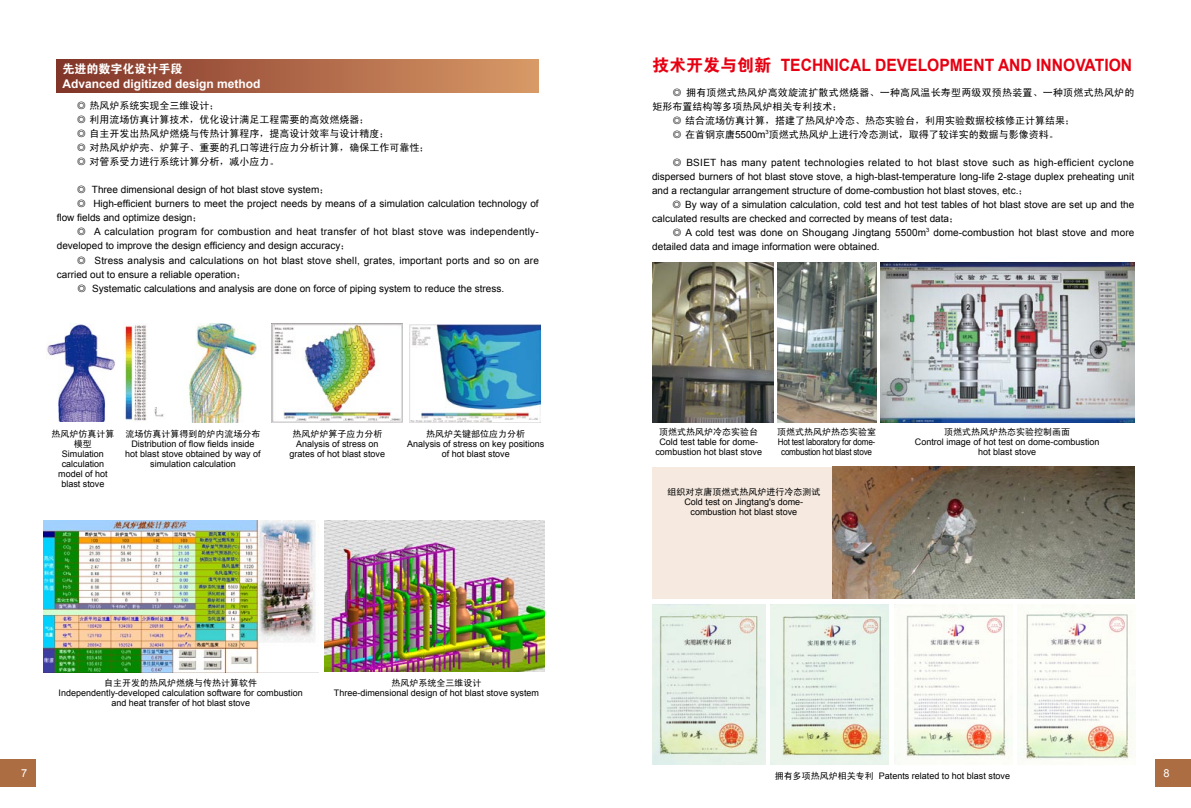
<style>
.page{position:relative;width:1191px;height:808px;background:#fff}
.page>*{position:absolute;margin:0;border:0;box-sizing:border-box;transform-origin:0 0}
.t1{font:700 17px "Arial";color:#e60012;scale:.92 1}
.t2{font:700 12px "Arial";color:#fff}
.t3{font:12px "FZDHTJW GB1 0";color:#fff}
.t4{font:11px "Arial";color:#fff}
.t5{font:10px/14px "Arial";color:#000;text-align:justify}
.t6{font:10px/14px "Sim Hei";color:#000}
.t7{font:10px "Arial";letter-spacing:.025em;color:#000}
.t8{font:10px "Sim Hei";letter-spacing:.02em;color:#000}
.t9{font:9px/10px "Arial";color:#000;text-align:center}
.t10{font:9px/10px "Sim Hei";color:#000;text-align:center}
.t11{font:9px/10px "Arial";letter-spacing:-.025em;color:#000;text-align:center;scale:.9 1}
.t12{font:5.8px "Arial";color:#000}
.s1{font-family:"Sim Hei"}
.s2{font-family:"FZDHTJW GB1 0";font-weight:400}
.s3{font-family:"Arial"}
</style>
<div class="page">
<div style="left:0;top:759px;width:36px;height:28px;background:#ac6d42"></div>
<div style="left:57px;top:60px;width:481px;height:32px;background:linear-gradient(to right,#813428,#d89966)"></div>
<div style="left:652px;top:467px;width:482px;height:131px;background:#f5e9e0"></div>
<img style="left:833px;top:467px;width:301px;height:131px">
<img style="left:324px;top:520px;width:220px;height:152px">
<img style="left:43px;top:520px;width:273px;height:152px">
<div style="left:1155px;top:759px;width:36px;height:28px;background:#ac6d42"></div>
<img style="left:410px;top:324px;width:130px;height:98px">
<img style="left:47px;top:324px;width:69px;height:98px">
<img style="left:123px;top:324px;width:134px;height:98px">
<img style="left:272px;top:324px;width:131px;height:99px">
<img style="left:653px;top:604px;width:112px;height:160px">
<img style="left:770px;top:604px;width:118px;height:160px">
<img style="left:894px;top:604px;width:118px;height:160px">
<img style="left:1019px;top:610px;width:116px;height:151px">
<img style="left:653px;top:262px;width:120px;height:161px">
<img style="left:880px;top:262px;width:255px;height:161px">
<img style="left:777px;top:262px;width:99px;height:161px">
<p class="t3" style="left:62px;top:62px;width:121px">先进的数字化设计手段</p>
<p class="t2" style="left:62px;top:75px;width:200px">Advanced digitized design method</p>
<p class="t6" style="left:77px;top:99px;width:354px">◎ 热风炉系统实现全三维设计；<br>◎ 利用流场仿真计算技术，优化设计满足工程需要的高效燃烧器；<br>◎ 自主开发出热风炉燃烧与传热计算程序，提高设计效率与设计精度；<br>◎ 对热风炉炉壳、炉箅子、重要的孔口等进行应力分析计算，确保工作可靠性；◎ 对管系受力进行系统计算分析，减小应力。</p>
<p class="t5" style="left:77px;top:183px;width:254px"><span class="s1">◎</span> Three dimensional design of hot blast stove system<span class="s1">；</span></p>
<p class="t5" style="left:77px;top:197px;width:464px"><span class="s1">◎</span> High-efficient burners to meet the project needs by means of a simulation calculation technology of</p>
<p class="t5" style="left:57px;top:211px;width:147px">flow fields and optimize design<span class="s1">；</span></p>
<p class="t7" style="left:77px;top:225px;width:464px"><span class="s1">◎</span> A calculation program for combustion and heat transfer of hot blast stove was independently-</p>
<p class="t5" style="left:57px;top:239px;width:295px">developed to improve the design efficiency and design accuracy<span class="s1">；</span></p>
<p class="t5" style="left:77px;top:253px;width:464px"><span class="s1">◎</span> Stress analysis and calculations on hot blast stove shell, grates, important ports and so on are</p>
<p class="t5" style="left:57px;top:267px;width:191px">carried out to ensure a reliable operation<span class="s1">；</span></p>
<p class="t5" style="left:77px;top:281px;width:429px"><span class="s1">◎</span> Systematic calculations and analysis are done on force of piping system to reduce the stress.</p>
<p class="t10" style="left:51px;top:428px;width:64px">热风炉仿真计算模型</p>
<p class="t9" style="left:58px;top:449px;width:51px">Simulation calculation model of hot blast stove</p>
<p class="t10" style="left:125px;top:428px;width:136px">流场仿真计算得到的炉内流场分布</p>
<p class="t9" style="left:125px;top:439px;width:137px">Distribution of flow fields inside hot blast stove obtained by way of simulation calculation</p>
<p class="t10" style="left:292px;top:428px;width:91px">热风炉炉箅子应力分析</p>
<p class="t9" style="left:289px;top:439px;width:97px">Analysis of stress on grates of hot blast stove</p>
<p class="t10" style="left:426px;top:428px;width:100px">热风炉关键部位应力分析</p>
<p class="t9" style="left:407px;top:439px;width:139px">Analysis of stress on key positions of hot blast stove</p>
<p class="t4" style="left:21px;top:766px;width:8px">7</p>
<p class="t10" style="left:104px;top:678px;width:154px">自主开发的热风炉燃烧与传热计算软件</p>
<p class="t9" style="left:59px;top:688px;width:246px">Independently-developed calculation software for combustion and heat transfer of hot blast stove</p>
<p class="t10" style="left:391px;top:678px;width:91px">热风炉系统全三维设计</p>
<p class="t9" style="left:334px;top:688px;width:207px">Three-dimensional design of hot blast stove system</p>
<h1 class="t1" style="left:652px;top:54px;width:523px"><span class="s2">技术开发与创新</span> TECHNICAL DEVELOPMENT AND INNOVATION</h1>
<p class="t8" style="left:672px;top:88px;width:464px">◎ 拥有顶燃式热风炉高效旋流扩散式燃烧器、一种高风温长寿型两级双预热装置、一种顶燃式热风炉的</p>
<p class="t6" style="left:652px;top:100px;width:191px">矩形布置结构等多项热风炉相关专利技术；</p>
<p class="t6" style="left:672px;top:114px;width:404px">◎ 结合流场仿真计算，搭建了热风炉冷态、热态实验台，利用实验数据校核修正计算结果；</p>
<p class="t6" style="left:672px;top:128px;width:388px">◎ 在首钢京唐<span class="s3">5500m</span> 顶燃式热风炉上进行冷态测试，取得了较详实的数据与影像资料。</p>
<p class="t12" style="left:765px;top:128px;width:5px">3</p>
<p class="t5" style="left:652px;top:156px;width:483px;text-indent:20px"><span class="s1">◎</span> BSIET has many patent technologies related to hot blast stove such as high-efficient cyclone dispersed burners of hot blast stove stove, a high-blast-temperature long-life 2-stage duplex preheating unit and a rectangular arrangement structure of dome-combustion hot blast stoves, etc.<span class="s1">；</span></p>
<p class="t5" style="left:672px;top:198px;width:464px"><span class="s1">◎</span> By way of a simulation calculation, cold test and hot test tables of hot blast stove are set up and the</p>
<p class="t5" style="left:652px;top:212px;width:308px">calculated results are checked and corrected by means of test data<span class="s1">；</span></p>
<p class="t5" style="left:672px;top:226px;width:256px"><span class="s1">◎</span> A cold test was done on Shougang Jingtang 5500m</p>
<p class="t12" style="left:926px;top:226px;width:5px">3</p>
<p class="t5" style="left:933px;top:226px;width:202px">dome-combustion hot blast stove and more</p>
<p class="t5" style="left:652px;top:240px;width:229px">detailed data and image information were obtained.</p>
<p class="t10" style="left:659px;top:427px;width:100px">顶燃式热风炉冷态实验台</p>
<p class="t9" style="left:655px;top:437px;width:108px">Cold test table for dome&shy;combustion hot blast stove</p>
<p class="t10" style="left:777px;top:427px;width:100px">顶燃式热风炉热态实验室</p>
<p class="t11" style="left:778px;top:437px;width:110px">Hot test laboratory for dome&shy;combustion hot blast stove</p>
<p class="t10" style="left:667px;top:487px;width:154px">组织对京唐顶燃式热风炉进行冷态测试</p>
<p class="t9" style="left:684px;top:497px;width:120px">Cold test on Jingtang's dome&shy;combustion hot blast stove</p>
<p class="t10" style="left:944px;top:427px;width:127px">顶燃式热风炉热态实验控制画面</p>
<p class="t9" style="left:915px;top:437px;width:186px">Control image of hot test on dome-combustion hot blast stove</p>
<p class="t9" style="left:775px;top:771px;width:237px"><span class="s1">拥有多项热风炉相关专利</span> Patents related to hot blast stove</p>
<p class="t4" style="left:1163px;top:766px;width:8px">8</p>
</div>
